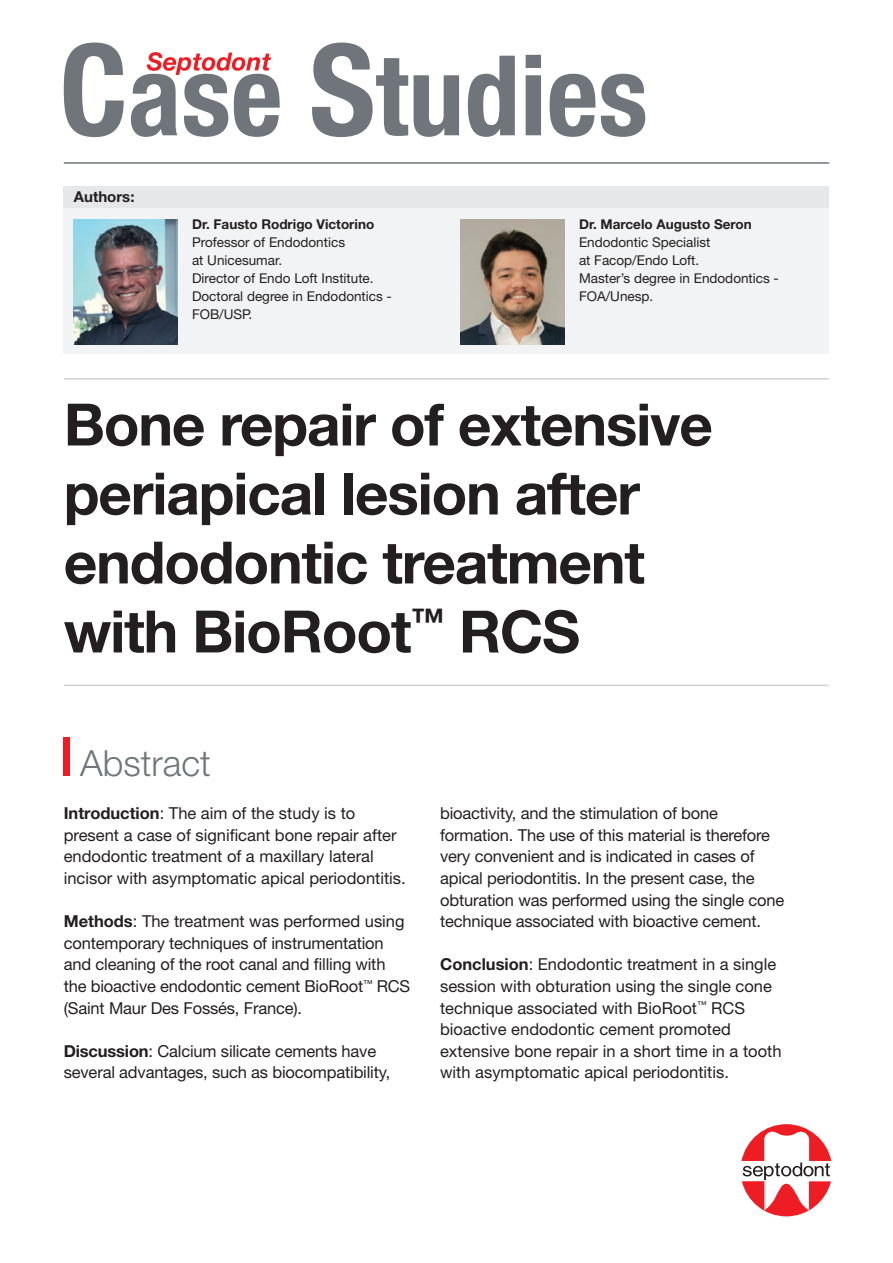
<style>
.page{position:relative;width:893px;height:1263px;background:#fff}
.page>*{position:absolute;margin:0;border:0;box-sizing:border-box;transform-origin:0 0}
.t1{font:700 58.5px/69px "Helvetica Neue LT Std";letter-spacing:-.02em;color:#231f20}
.t2{font:300 36px "Helvetica Neue LT Std";color:#6f757a}
.t3{font:16.5px/21.6px "Helvetica Neue LT Std";letter-spacing:-.01em;color:#231f20}
.t4{font:700 15px "Helvetica Neue LT Std";color:#231f20}
.t5{font:13.5px/18px "Helvetica Neue LT Std";color:#231f20}
.t6{font:700 13.5px "Helvetica Neue LT Std";color:#231f20}
.s1{font-weight:700}
</style>
<div class="page">
<div style="left:64px;top:186px;width:765px;height:168px;background:#f2f3f4"></div>
<div style="left:64px;top:186px;width:765px;height:21px;background:#e6e7e9"></div>
<svg style="left:64px;top:43px;width:581px;height:94px"></svg>
<svg style="left:147px;top:52px;width:124px;height:23px"></svg>
<hr style="left:64px;top:685px;width:765px;height:1px;background:#d1d2d4">
<hr style="left:64px;top:378px;width:765px;height:2px;background:#d1d2d4">
<hr style="left:64px;top:162px;width:765px;height:2px;background:#6f757a">
<img style="left:74px;top:220px;width:104px;height:125px">
<img style="left:460px;top:220px;width:104px;height:125px">
<div style="left:64px;top:738px;width:6px;height:38px;background:#ee1d23"></div>
<svg style="left:741px;top:1124px;width:90px;height:92px"></svg>
<p class="t4" style="left:74px;top:187px;width:62px">Authors:</p>
<p class="t6" style="left:192px;top:216px;width:184px">Dr. Fausto Rodrigo Victorino</p>
<p class="t5" style="left:192px;top:233px;width:201px">Professor of Endodontics<br>at Unicesumar.<br>Director of Endo Loft Institute.<br>Doctoral degree in Endodontics -<br>FOB/USP.</p>
<p class="t6" style="left:579px;top:216px;width:174px">Dr. Marcelo Augusto Seron</p>
<p class="t5" style="left:579px;top:233px;width:201px">Endodontic Specialist<br>at Facop/Endo Loft.<br>Master’s degree in Endodontics -<br>FOA/Unesp.</p>
<h1 class="t1" style="left:64px;top:389px;width:651px">Bone repair of extensive periapical lesion after endodontic treatment with BioRoot<sup>™</sup> RCS</h1>
<h2 class="t2" style="left:80px;top:741px;width:132px">Abstract</h2>
<p class="t3" style="left:64px;top:802px;width:343px"><span class="s1">Introduction</span>: The aim of the study is to present a case of significant bone repair after endodontic treatment of a maxillary lateral incisor with asymptomatic apical periodontitis.</p>
<p class="t3" style="left:64px;top:910px;width:348px"><span class="s1">Methods</span>: The treatment was performed using contemporary techniques of instrumentation and cleaning of the root canal and filling with the bioactive endodontic cement BioRoot<sup>™</sup> RCS (Saint Maur Des Fossés, France).</p>
<p class="t3" style="left:64px;top:1040px;width:328px"><span class="s1">Discussion</span>: Calcium silicate cements have several advantages, such as biocompatibility,</p>
<p class="t3" style="left:440px;top:802px;width:346px">bioactivity, and the stimulation of bone formation. The use of this material is therefore very convenient and is indicated in cases of apical periodontitis. In the present case, the obturation was performed using the single cone technique associated with bioactive cement.</p>
<p class="t3" style="left:440px;top:953px;width:343px"><span class="s1">Conclusion</span>: Endodontic treatment in a single session with obturation using the single cone technique associated with BioRoot<sup>™</sup> RCS bioactive endodontic cement promoted extensive bone repair in a short time in a tooth with asymptomatic apical periodontitis.</p>
</div>
